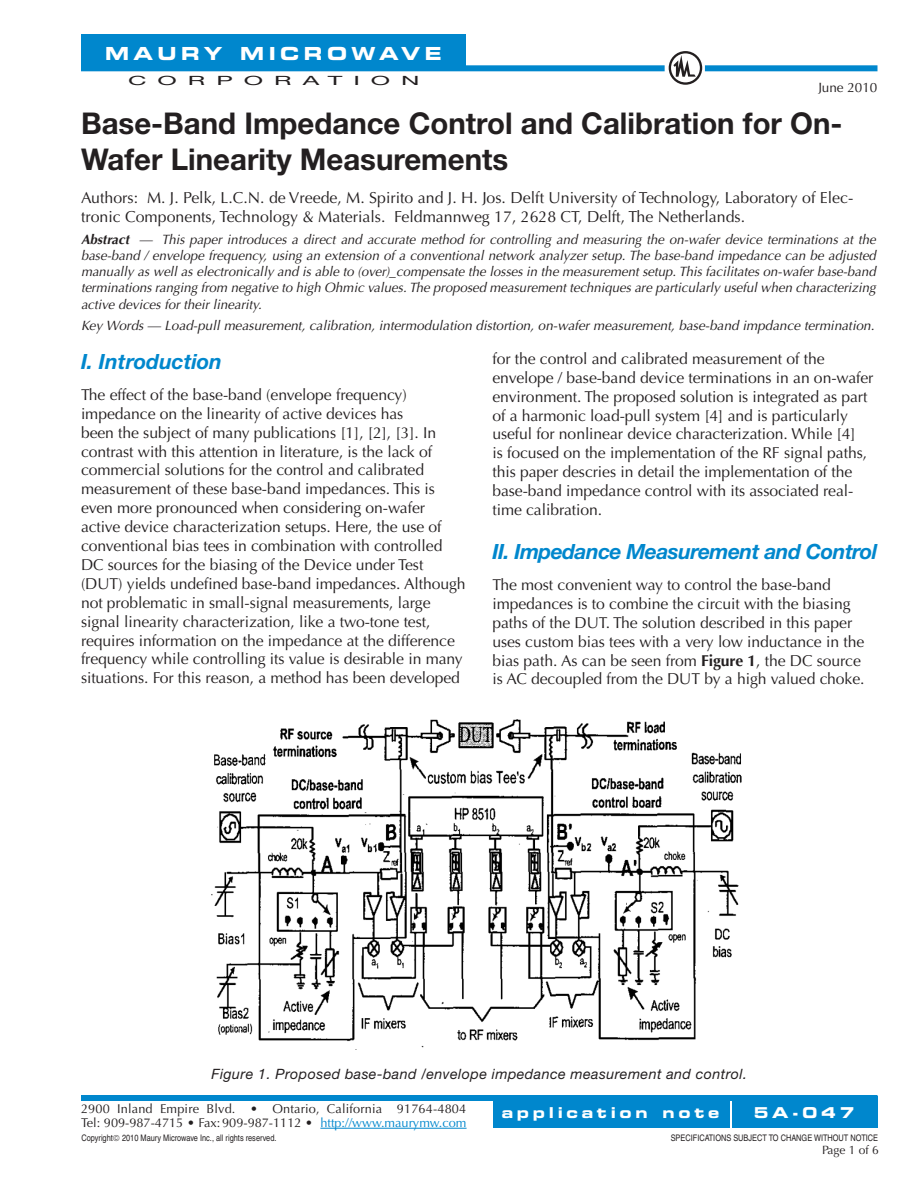
<style>
.page{position:relative;width:918px;height:1188px;background:#fff}
.page>*{position:absolute;margin:0;border:0;box-sizing:border-box;transform-origin:0 0}
.t1{font:700 30px/36px "Helvetica Neue";color:#231f20}
.Subhead_1{font:italic 700 21px "Helvetica Neue";letter-spacing:-.025em;color:#0087cd}
.Subhead_1-2{font:italic 700 21px "Helvetica Neue";color:#0087cd}
.t2{font:18px "Eurostile Bold Extended Two";letter-spacing:.245em;color:#fff}
.Small_Bullets{font:15.9px/19px "Optima";color:#231f20}
.Body_text{font:15.75px/18.9px "Optima";letter-spacing:-.005em;color:#231f20}
.t3{font:15px "Eurostile Bold Extended Two";letter-spacing:.245em;color:#fff}
.t4{font:italic 14.25px "Helvetica Neue";letter-spacing:.03em;color:#231f20}
.t5{font:italic 13.5px/16.2px "Optima";color:#231f20;text-align:justify}
.Small_Bullets-2{font:13.5px "Optima";color:#231f20}
.Small_Bullets-3{font:12.75px "Optima";letter-spacing:.01em;color:#231f20}
.Small_Bullets-4{font:12.75px "Helvetica Neue";letter-spacing:.43em;color:#231f20;scale:2 1}
.Small_Bullets-5{font:12px "Optima";color:#231f20}
.Small_Bullets-6{font:condensed 9px "Helvetica";color:#231f20}
.s1{font-weight:700}
.s2{color:#0087cd}
</style>
<div class="page">
<div style="left:81px;top:35px;width:385px;height:33px;background:#0087cd"></div>
<div style="left:732px;top:1097px;width:146px;height:31px;background:#0087cd"></div>
<div style="left:493px;top:1100px;width:236px;height:28px;background:#0087cd"></div>
<div style="left:81px;top:1095px;width:797px;height:6px;background:#0087cd"></div>
<hr style="left:320px;top:1128px;width:147px;height:1px;background:#0087cd">
<div style="left:81px;top:65px;width:584px;height:6px;background:#0087cd"></div>
<div style="left:705px;top:65px;width:173px;height:6px;background:#0087cd"></div>
<svg style="left:669px;top:51px;width:33px;height:34px"></svg>
<img style="left:212px;top:719px;width:530px;height:331px">
<p class="t2" style="left:105px;top:41px;width:338px">MAURY MICROWAVE</p>
<p class="Small_Bullets-4" style="left:128px;top:73px;width:147px">CORPORATION</p>
<p class="Small_Bullets-2" style="left:818px;top:80px;width:61px">June 2010</p>
<p class="t1" style="left:81px;top:105px;width:763px">Base-Band Impedance Control and Calibration for On-<br>Wafer Linearity Measurements</p>
<p class="Small_Bullets" style="left:81px;top:188px;width:774px">Authors: M. J. Pelk, L.C.N. de Vreede, M. Spirito and J. H. Jos. Delft University of Technology, Laboratory of Elec&shy;tronic Components, Technology &amp; Materials. Feldmannweg 17, 2628 CT, Delft, The Netherlands.</p>
<p class="t5" style="left:81px;top:231px;width:797px"><span class="s1">Abstract</span> — This paper introduces a direct and accurate method for controlling and measuring the on-wafer device terminations at the base-band / envelope frequency, using an extension of a conventional network analyzer setup. The base-band impedance can be adjusted manually as well as electronically and is able to (over)_compensate the losses in the measurement setup. This facilitates on-wafer base-band terminations ranging from negative to high Ohmic values. The proposed measurement techniques are particularly useful when characterizing active devices for their linearity.</p>
<p class="t5" style="left:81px;top:318px;width:795px">Key Words — Load-pull measurement, calibration, intermodulation distortion, on-wafer measurement, base-band impdance termination.</p>
<p class="Subhead_1-2" style="left:81px;top:348px;width:143px">I. Introduction</p>
<p class="Body_text" style="left:81px;top:385px;width:386px">The effect of the base-band (envelope frequency) impedance on the linearity of active devices has<br>been the subject of many publications [1], [2], [3]. In contrast with this attention in literature, is the lack of commercial solutions for the control and calibrated measurement of these base-band impedances. This is even more pronounced when considering on-wafer active device characterization setups. Here, the use of conventional bias tees in combination with controlled DC sources for the biasing of the Device under Test (DUT) yields undefined base-band impedances. Although not problematic in small-signal measurements, large signal linearity characterization, like a two-tone test, requires information on the impedance at the difference frequency while controlling its value is desirable in many situations. For this reason, a method has been developed</p>
<p class="Body_text" style="left:492px;top:349px;width:383px">for the control and calibrated measurement of the envelope / base-band device terminations in an on-wafer environment. The proposed solution is integrated as part of a harmonic load-pull system [4] and is particularly useful for nonlinear device characterization. While [4]<br>is focused on the implementation of the RF signal paths, this paper descries in detail the implementation of the base-band impedance control with its associated real&shy;time calibration.</p>
<p class="Subhead_1" style="left:492px;top:538px;width:386px">II. Impedance Measurement and Control</p>
<p class="Body_text" style="left:492px;top:575px;width:374px">The most convenient way to control the base-band impedances is to combine the circuit with the biasing paths of the DUT. The solution described in this paper uses custom bias tees with a very low inductance in the bias path. As can be seen from <span class="s1">Figure 1</span>, the DC source is AC decoupled from the DUT by a high valued choke.</p>
<p class="t4" style="left:211px;top:1065px;width:537px">Figure 1. Proposed base-band /envelope impedance measurement and control.</p>
<p class="Small_Bullets-3" style="left:81px;top:1101px;width:387px">2900 Inland Empire Blvd. • Ontario, California 91764-4804</p>
<p class="Small_Bullets-3" style="left:81px;top:1115px;width:387px">Tel: 909-987-4715 • Fax: 909-987-1112 • <span class="s2">http://www.maurymw.com</span></p>
<p class="Small_Bullets-6" style="left:81px;top:1133px;width:197px">Copyright 2010 Maury Microwave Inc., all rights reserved.</p>
<p class="t3" style="left:502px;top:1102px;width:219px">application note</p>
<p class="t3" style="left:754px;top:1102px;width:102px">5A-047</p>
<p class="Small_Bullets-5" style="left:822px;top:1143px;width:58px">Page 1 of 6</p>
<p class="Small_Bullets-6" style="left:671px;top:1133px;width:209px">SPECIFICATIONS SUBJECT TO CHANGE WITHOUT NOTICE</p>
</div>
